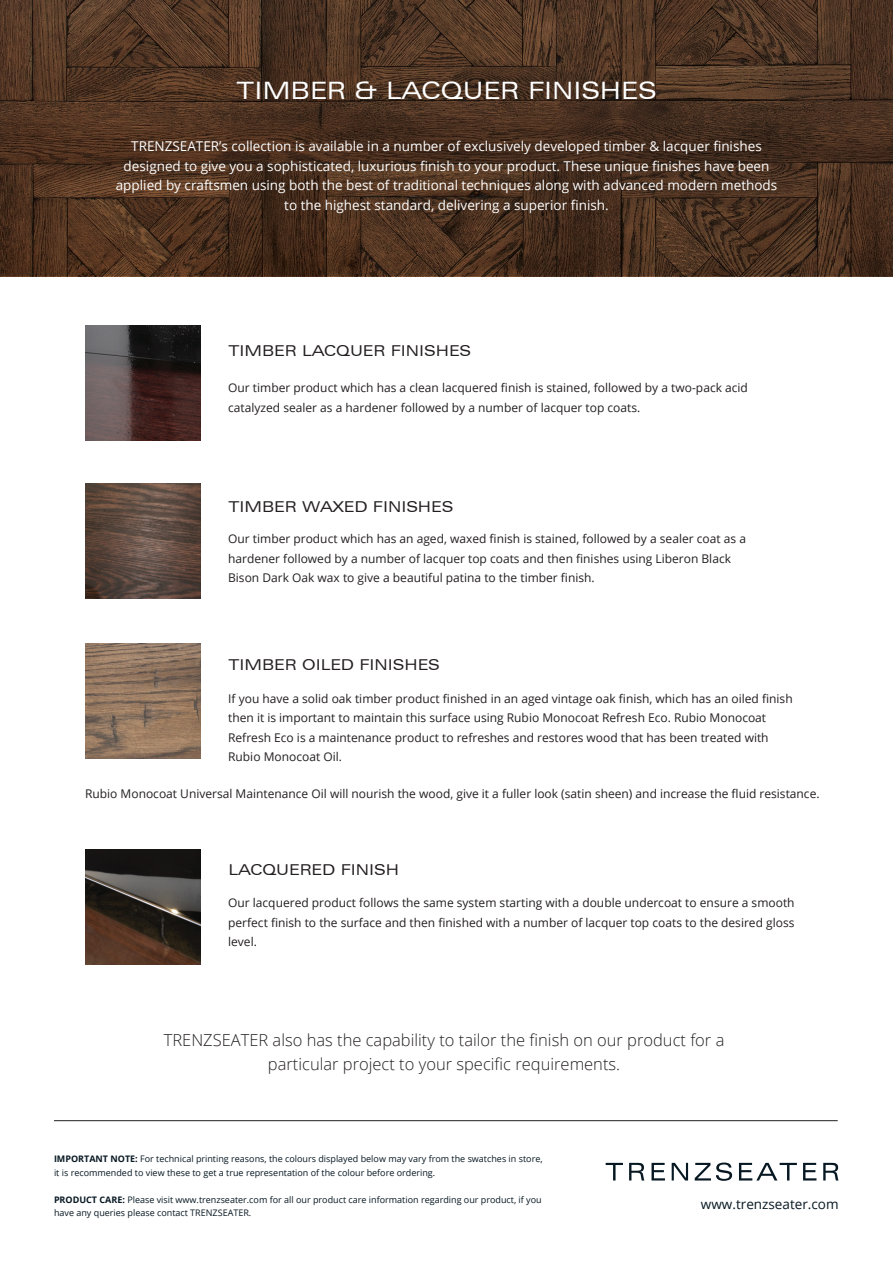
<style>
.page{position:relative;width:893px;height:1263px;background:#fff}
.page>*{position:absolute;margin:0;border:0;box-sizing:border-box;transform-origin:0 0}
.t1{font:expanded 24px "Zurich BT";color:#fff}
.t2{font:300 16.5px/24px "Open Sans";color:#231f20;text-align:center}
.t3{font:expanded 15px "Zurich BT";color:#231f20}
.t4{font:13.5px/19.5px "Open Sans";color:#fff;text-align:center}
.t5{font:13.5px "Open Sans";color:#071822}
.t6{font:12px/19.5px "Open Sans";color:#231f20}
.t7{font:9px/13.5px "Open Sans";color:#071822}
.s1{font-weight:700}
</style>
<div class="page">
<svg style="left:0;top:0;width:893px;height:276px;background:#4b3120"></svg>
<hr style="left:54px;top:1120px;width:784px;height:1px;background:#231f20">
<img style="left:85px;top:325px;width:115px;height:115px">
<img style="left:85px;top:483px;width:115px;height:115px">
<img style="left:85px;top:644px;width:115px;height:115px">
<img style="left:85px;top:850px;width:115px;height:115px">
<svg style="left:606px;top:1162px;width:233px;height:19px"></svg>
<h1 class="t1" style="left:237px;top:76px;width:421px">TIMBER &amp; LACQUER FINISHES</h1>
<p class="t4" style="left:116px;top:136px;width:663px">TRENZSEATER’s collection is available in a number of exclusively developed timber &amp; lacquer finishes designed to give you a sophisticated, luxurious finish to your product. These unique finishes have been applied by craftsmen using both the best of traditional techniques along with advanced modern methods to the highest standard, delivering a superior finish.</p>
<p class="t3" style="left:228px;top:342px;width:244px">TIMBER LACQUER FINISHES</p>
<p class="t6" style="left:228px;top:378px;width:521px">Our timber product which has a clean lacquered finish is stained, followed by a two-pack acid catalyzed sealer as a hardener followed by a number of lacquer top coats.</p>
<p class="t3" style="left:228px;top:498px;width:226px">TIMBER WAXED FINISHES</p>
<p class="t6" style="left:228px;top:529px;width:519px">Our timber product which has an aged, waxed finish is stained, followed by a sealer coat as a hardener followed by a number of lacquer top coats and then finishes using Liberon Black<br>Bison Dark Oak wax to give a beautiful patina to the timber finish.</p>
<p class="t3" style="left:228px;top:656px;width:213px">TIMBER OILED FINISHES</p>
<p class="t6" style="left:228px;top:688px;width:566px">If you have a solid oak timber product finished in an aged vintage oak finish, which has an oiled finish then it is important to maintain this surface using Rubio Monocoat Refresh Eco. Rubio Monocoat Refresh Eco is a maintenance product to refreshes and restores wood that has been treated with Rubio Monocoat Oil.</p>
<p class="t6" style="left:85px;top:783px;width:736px">Rubio Monocoat Universal Maintenance Oil will nourish the wood, give it a fuller look (satin sheen) and increase the fluid resistance.</p>
<p class="t3" style="left:228px;top:861px;width:172px">LACQUERED FINISH</p>
<p class="t6" style="left:228px;top:893px;width:568px;text-align:justify">Our lacquered product follows the same system starting with a double undercoat to ensure a smooth perfect finish to the surface and then finished with a number of lacquer top coats to the desired gloss level.</p>
<h2 class="t2" style="left:164px;top:1027px;width:562px">TRENZSEATER also has the capability to tailor the finish on our product for a particular project to your specific requirements.</h2>
<p class="t7" style="left:54px;top:1152px;width:490px"><span class="s1">IMPORTANT NOTE:</span> For technical printing reasons, the colours displayed below may vary from the swatches in store, it is recommended to view these to get a true representation of the colour before ordering.</p>
<p class="t7" style="left:54px;top:1192px;width:489px"><span class="s1">PRODUCT CARE:</span> Please visit www.trenzseater.com for all our product care information regarding our product, if you have any queries please contact TRENZSEATER.</p>
<p class="t5" style="left:701px;top:1194px;width:139px">www.trenzseater.com</p>
</div>
